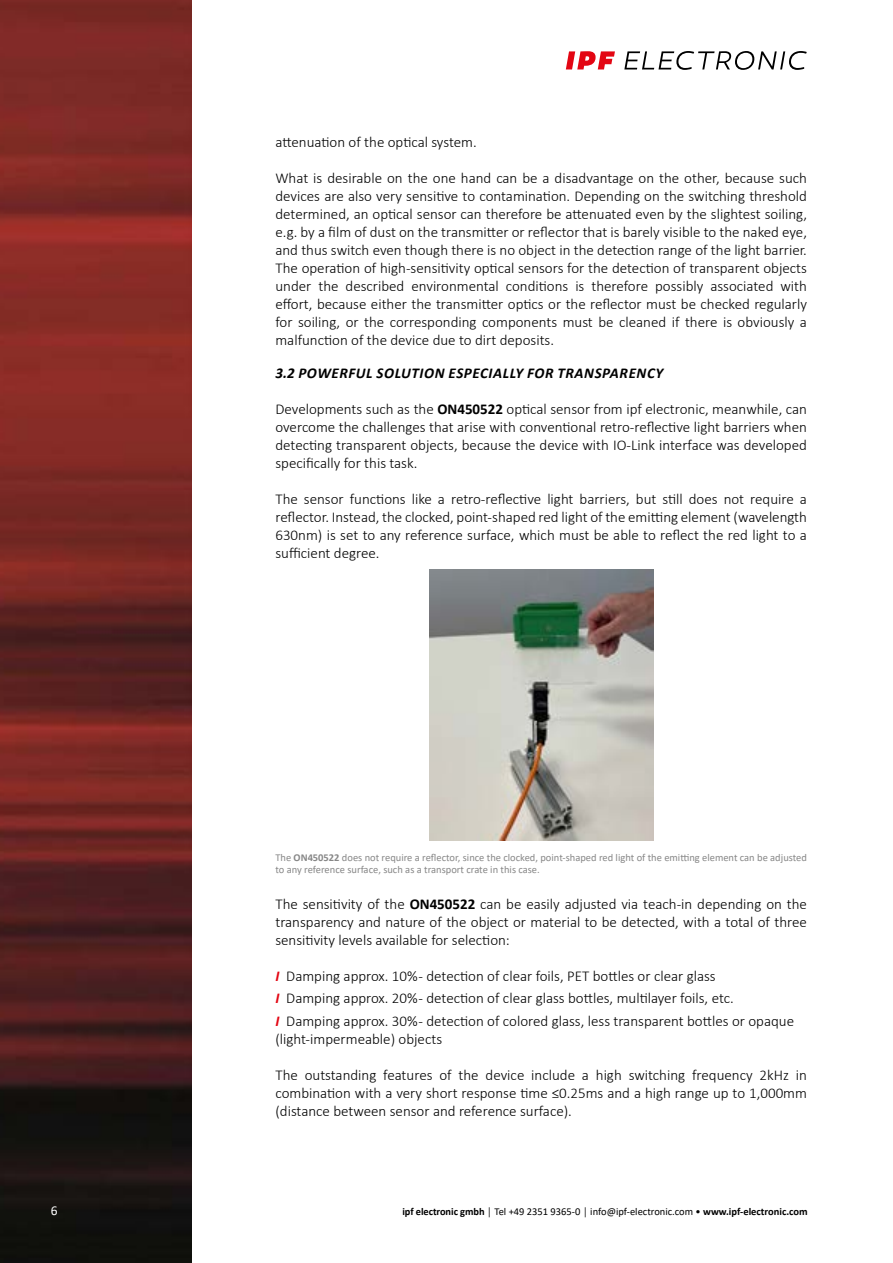
<style>
.page{position:relative;width:893px;height:1263px;background:#fff}
.page>*{position:absolute;margin:0;border:0;box-sizing:border-box;transform-origin:0 0}
.t1{font:300 15px/18px "Calibri";color:#000;text-align:justify}
.t2{font:italic 700 15px "Calibri";letter-spacing:.04em;color:#000}
.t3{font:13.5px "Calibri";color:#fff}
.t4{font:10.5px/12.6px "Calibri";color:#878787}
.t5{font:10.5px "Calibri";color:#000}
.s1{font-weight:700}
.s2{font-weight:700;font-style:italic;color:#e30613}
</style>
<div class="page">
<img style="left:0;top:0;width:191px;height:1263px">
<svg style="left:624px;top:51px;width:183px;height:19px"></svg>
<svg style="left:566px;top:51px;width:49px;height:18px"></svg>
<img style="left:430px;top:569px;width:224px;height:271px">
<p class="t1" style="left:275px;top:133px;width:203px">attenuation of the optical system.</p>
<p class="t1" style="left:275px;top:169px;width:533px">What is desirable on the one hand can be a disadvantage on the other, because such devices are also very sensitive to contamination. Depending on the switching threshold determined, an optical sensor can therefore be attenuated even by the slightest soiling, e.g. by a film of dust on the transmitter or reflector that is barely visible to the naked eye, and thus switch even though there is no object in the detection range of the light barrier.<br>The operation of high-sensitivity optical sensors for the detection of transparent objects under the described environmental conditions is therefore possibly associated with effort, because either the transmitter optics or the reflector must be checked regularly for soiling, or the corresponding components must be cleaned if there is obviously a malfunction of the device due to dirt deposits.</p>
<p class="t2" style="left:275px;top:362px;width:389px">3.2 POWERFUL SOLUTION ESPECIALLY FOR TRANSPARENCY</p>
<p class="t1" style="left:275px;top:400px;width:533px">Developments such as the <span class="s1">ON450522</span> optical sensor from ipf electronic, meanwhile, can overcome the challenges that arise with conventional retro-reflective light barriers when detecting transparent objects, because the device with IO-Link interface was developed specifically for this task.</p>
<p class="t1" style="left:275px;top:490px;width:533px">The sensor functions like a retro-reflective light barriers, but still does not require a reflector. Instead, the clocked, point-shaped red light of the emitting element (wavelength 630nm) is set to any reference surface, which must be able to reflect the red light to a sufficient degree.</p>
<p class="t4" style="left:275px;top:850px;width:533px">The <span class="s1">ON450522</span> does not require a reflector, since the clocked, point-shaped red light of the emitting element can be adjusted to any reference surface, such as a transport crate in this case.</p>
<p class="t1" style="left:275px;top:895px;width:533px">The sensitivity of the <span class="s1">ON450522</span> can be easily adjusted via teach-in depending on the transparency and nature of the object or material to be detected, with a total of three sensitivity levels available for selection:</p>
<p class="t1" style="left:275px;top:965px;width:520px;line-height:22.2px;text-align:left"><span class="s2">I</span> Damping approx. 10% - detection of clear foils, PET bottles or clear glass<br><span class="s2">I</span> Damping approx. 20% - detection of clear glass bottles, multilayer foils, etc.<br><span class="s2">I</span> Damping approx. 30% - detection of colored glass, less transparent bottles or opaque</p>
<p class="t1" style="left:275px;top:1029px;width:168px">(light-impermeable) objects</p>
<p class="t1" style="left:275px;top:1065px;width:533px">The outstanding features of the device include a high switching frequency 2kHz in combination with a very short response time ≤0.25ms and a high range up to 1,000mm (distance between sensor and reference surface).</p>
<p class="t3" style="left:51px;top:1201px;width:8px">6</p>
<p class="t5" style="left:402px;top:1204px;width:407px"><span class="s1">ipf electronic gmbh</span> │ Tel +49 2351 9365-0 │ info@ipf-electronic.com • <span class="s1">www.ipf-electronic.com</span></p>
</div>
